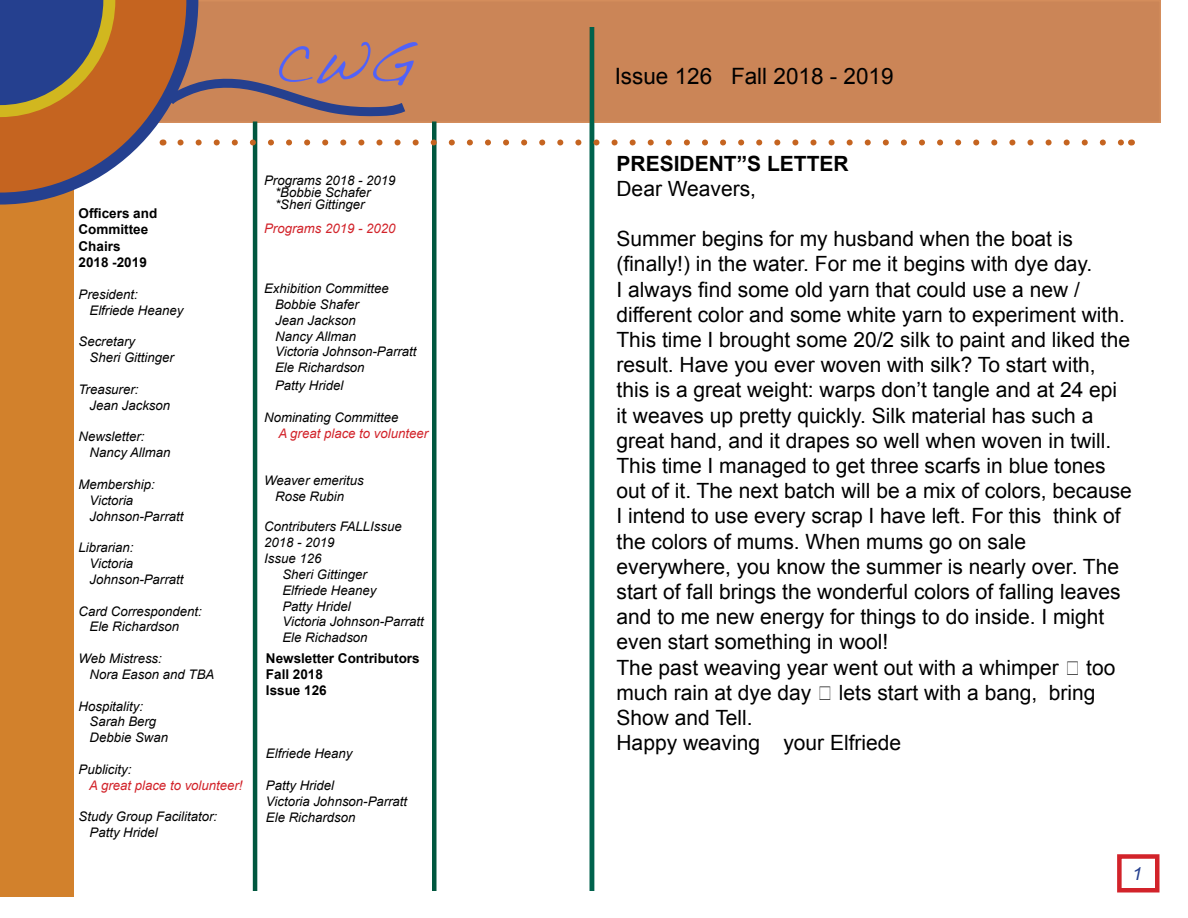
<style>
.page{position:relative;width:1188px;height:918px;background:#fff}
.page>*{position:absolute;margin:0;border:0;box-sizing:border-box;transform-origin:0 0}
.t1{font:54px "Handwriting Dakota";color:#5162f8}
.t2{font:22.5px "Arial";color:#000}
.t3{font:21px/25.2px "Arial";color:#000}
.t4{font:700 21px "Arial";color:#000}
.t5{font:italic 18px "Arial";color:#25408f}
.t6{font:700 13.5px/16.2px "Arial";color:#000}
.t7{font:italic 13.2px/15.9px "Arial";color:#000}
.t8{font:italic 13.2px "Arial";color:#d2232a}
</style>
<div class="page">
<div style="left:0;top:0;width:74px;height:897px;background:#d2812c"></div>
<div style="left:0;top:0;width:1161px;height:123px;background:#cb8557"></div>
<hr style="left:253px;top:122px;width:4px;height:769px;background:#00573f">
<div style="left:1117px;top:854px;width:43px;height:38px;border:4px solid #d2232a"></div>
<hr style="left:432px;top:122px;width:4px;height:769px;background:#00573f">
<hr style="left:590px;top:27px;width:4px;height:864px;background:#00624c">
<svg style="left:0;top:0;width:1122px;height:205px"></svg>
<h1 class="t1" style="left:274px;top:31px;width:140px">CWG</h1>
<p class="t6" style="left:79px;top:205px;width:80px">Officers and<br>Committee<br>Chairs<br>2018 -2019</p>
<p class="t7" style="left:90px;top:286px;width:95px;text-indent:-11px">President:<br>Elfriede Heaney</p>
<p class="t7" style="left:90px;top:334px;width:86px;text-indent:-11px">Secretary<br>Sheri Gittinger</p>
<p class="t7" style="left:90px;top:381px;width:82px;text-indent:-11px">Treasurer:<br>Jean Jackson</p>
<p class="t7" style="left:90px;top:429px;width:82px;text-indent:-11px">Newsletter:<br>Nancy Allman</p>
<p class="t7" style="left:90px;top:476px;width:95px;text-indent:-11px">Membership:<br>Victoria<br>Johnson-Parratt</p>
<p class="t7" style="left:90px;top:540px;width:95px;text-indent:-11px">Librarian:<br>Victoria<br>Johnson-Parratt</p>
<p class="t7" style="left:90px;top:603px;width:114px;text-indent:-11px">Card Correspondent:<br>Ele Richardson</p>
<p class="t7" style="left:90px;top:650px;width:126px;text-indent:-11px">Web Mistress:<br>Nora Eason and TBA</p>
<p class="t7" style="left:90px;top:698px;width:80px;text-indent:-11px">Hospitality:<br>Sarah Berg<br>Debbie Swan</p>
<p class="t7" style="left:79px;top:761px;width:54px">Publicity:</p>
<p class="t8" style="left:89px;top:778px;width:155px">A great place to volunteer!</p>
<p class="t7" style="left:90px;top:809px;width:129px;text-indent:-11px">Study Group Facilitator:<br>Patty Hridel</p>
<p class="t7" style="left:275px;top:174px;width:122px;line-height:12px;text-indent:-11px">Programs 2018 - 2019 *Bobbie Schafer *Sheri Gittinger</p>
<p class="t8" style="left:264px;top:221px;width:133px">Programs 2019 - 2020</p>
<p class="t7" style="left:275px;top:281px;width:143px;text-indent:-11px">Exhibition Committee<br>Bobbie Shafer<br>Jean Jackson<br>Nancy Allman<br>Victoria Johnson-Parratt<br>Ele Richardson</p>
<p class="t7" style="left:275px;top:378px;width:70px">Patty Hridel</p>
<p class="t7" style="left:264px;top:409px;width:136px">Nominating Committee</p>
<p class="t8" style="left:278px;top:426px;width:151px">A great place to volunteer</p>
<p class="t7" style="left:275px;top:473px;width:90px;text-indent:-11px">Weaver emeritus<br>Rose Rubin</p>
<p class="t7" style="left:264px;top:519px;width:139px">Contributers FALLIssue</p>
<p class="t7" style="left:264px;top:535px;width:72px">2018 - 2019</p>
<p class="t7" style="left:264px;top:551px;width:59px">Issue 126</p>
<p class="t7" style="left:283px;top:566px;width:86px">Sheri Gittinger</p>
<p class="t7" style="left:283px;top:582px;width:95px">Elfriede Heaney</p>
<p class="t7" style="left:283px;top:598px;width:70px">Patty Hridel</p>
<p class="t7" style="left:283px;top:614px;width:143px">Victoria Johnson-Parratt</p>
<p class="t7" style="left:283px;top:630px;width:87px">Ele Richadson</p>
<p class="t6" style="left:266px;top:650px;width:155px">Newsletter Contributors<br>Fall 2018<br>Issue 126</p>
<p class="t7" style="left:266px;top:746px;width:88px">Elfriede Heany</p>
<p class="t7" style="left:266px;top:778px;width:143px">Patty Hridel<br>Victoria Johnson-Parratt<br>Ele Richardson</p>
<p class="t2" style="left:615px;top:63px;width:280px">Issue 126 Fall 2018 - 2019</p>
<p class="t4" style="left:616px;top:151px;width:234px">PRESIDENT”S LETTER</p>
<p class="t3" style="left:616px;top:176px;width:141px">Dear Weavers,</p>
<p class="t3" style="left:616px;top:226px;width:517px">Summer begins for my husband when the boat is (finally!) in the water. For me it begins with dye day.<br>I always find some old yarn that could use a new / different color and some white yarn to experiment with.<br>This time I brought some 20/2 silk to paint and liked the result. Have you ever woven with silk? To start with, this is a great weight: warps don’t tangle and at 24 epi it weaves up pretty quickly. Silk material has such a great hand, and it drapes so well when woven in twill.<br>This time I managed to get three scarfs in blue tones out of it. The next batch will be a mix of colors, because I intend to use every scrap I have left. For this think of the colors of mums. When mums go on sale everywhere, you know the summer is nearly over. The start of fall brings the wonderful colors of falling leaves and to me new energy for things to do inside. I might even start something in wool!<br>The past weaving year went out with a whimper ⏤ too much rain at dye day ⏤ lets start with a bang, bring Show and Tell.<br>Happy weaving your Elfriede</p>
<p class="t5" style="left:1132px;top:863px;width:12px">1</p>
</div>
